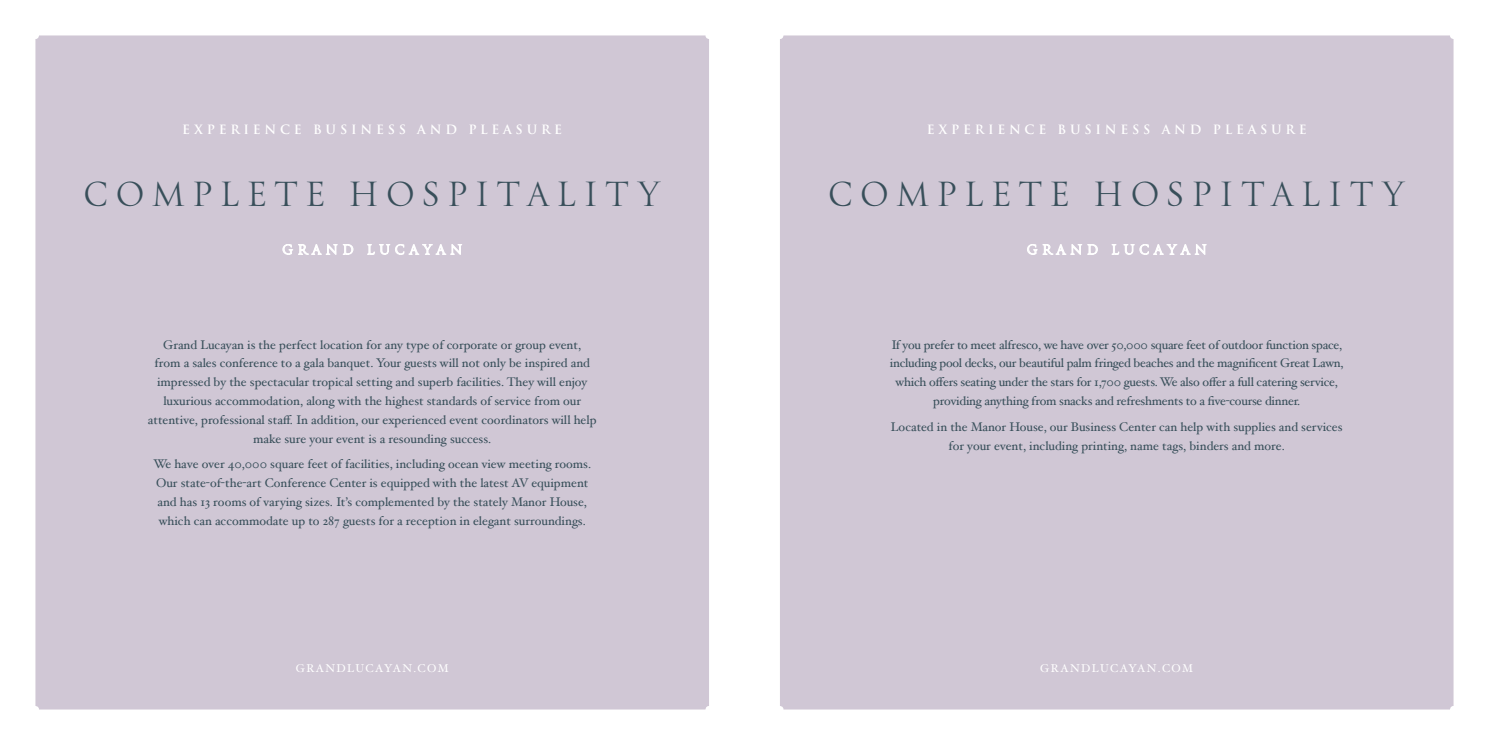
<style>
.page{position:relative;width:1489px;height:745px;background:#fff}
.page>*{position:absolute;margin:0;border:0;box-sizing:border-box;transform-origin:0 0}
.t1{font:37.5px "Deseret HTF Large Size";letter-spacing:.19em;color:#384f5a}
.t2{font:12.5px/18.8px "Hoefler Text";color:#384f5a;text-align:center}
.t3{font:12.5px/18.8px "Hoefler Text";letter-spacing:-.02em;color:#384f5a;text-align:center}
.t4{font:700 12.5px "Trajan Pro";letter-spacing:.3em;color:#fff}
.t5{font:11.25px "Hoefler Text";letter-spacing:.12em;color:#fff}
</style>
<div class="page">
<div style="left:35px;top:35px;width:674px;height:674px;background:#d0c7d5;border-radius:4px"></div>
<div style="left:780px;top:35px;width:673px;height:674px;background:#d0c7d5;border-radius:4px"></div>
<svg style="left:282px;top:244px;width:71px;height:11px"></svg>
<svg style="left:367px;top:244px;width:95px;height:11px"></svg>
<svg style="left:1027px;top:244px;width:70px;height:11px"></svg>
<svg style="left:1111px;top:244px;width:95px;height:11px"></svg>
<p class="t4" style="left:182px;top:121px;width:181px">EXPERIENCE BUSINE</p>
<p class="t4" style="left:388px;top:121px;width:165px">SS AND PLE ASURE</p>
<p class="t4" style="left:926px;top:121px;width:181px">EXPERIENCE BUSINE</p>
<p class="t4" style="left:1132px;top:121px;width:165px">SS AND PLE ASURE</p>
<h1 class="t1" style="left:83px;top:177px;width:579px">CO MPLETE HOSPITALITY</h1>
<h1 class="t1" style="left:828px;top:177px;width:579px">CO MPLETE HOSPITALITY</h1>
<p class="t2" style="left:148px;top:335px;width:450px">Grand Lucayan is the perfect location for any type of corporate or group event,<br>from a sales conference to a gala banquet. Your guests will not only be inspired and impressed by the spectacular tropical setting and superb facilities. They will enjoy luxurious accommodation, along with the highest standards of service from our attentive, professional staff. In addition, our experienced event coordinators will help make sure your event is a resounding success.</p>
<p class="t2" style="left:153px;top:454px;width:439px;text-align:left">We have over 40,000 square feet of facilities, including ocean view meeting rooms.<br>Our state-of-the-art Conference Center is equipped with the latest AV equipment and has 13 rooms of varying sizes. It’s complemented by the stately Manor House, which can accommodate up to 287 guests for a reception in elegant surroundings.</p>
<p class="t3" style="left:889px;top:335px;width:455px">If you prefer to meet alfresco, we have over 50,000 square feet of outdoor function space, including pool decks, our beautiful palm fringed beaches and the magnificent Great Lawn, which offers seating under the stars for 1,700 guests. We also offer a full catering service, providing anything from snacks and refreshments to a five-course dinner.</p>
<p class="t2" style="left:890px;top:417px;width:453px">Located in the Manor House, our Business Center can help with supplies and services for your event, including printing, name tags, binders and more.</p>
<p class="t5" style="left:296px;top:661px;width:133px">grandlucayan.com</p>
<p class="t5" style="left:1040px;top:661px;width:133px">grandlucayan.com</p>
</div>
